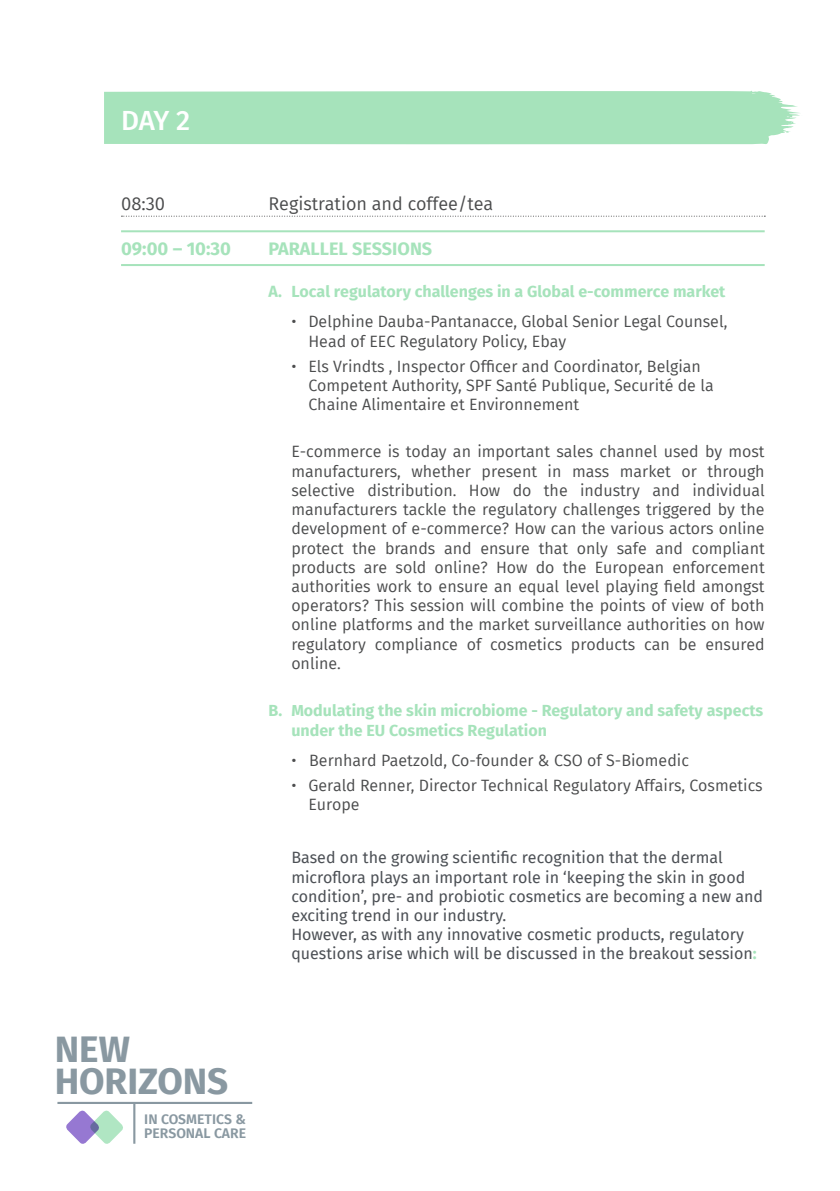
<style>
.page{position:relative;width:840px;height:1191px;background:#fff}
.page>*{position:absolute;margin:0;border:0;box-sizing:border-box;transform-origin:0 0}
.t1{font:700 36.8px/31.4px "Fira Sans";letter-spacing:-.005em;color:#8998a1}
.t2{font:500 27.8px "Fira Sans";color:#fff}
.t3{font:700 18.4px "Fira Sans";color:#a6e3bb}
.t4{font:18.4px "Fira Sans";color:#4b4c4d}
.t5{font:18px "Fira Sans";color:#4b4c4d}
.t6{font:700 18px "Fira Sans";color:#a6e3bb}
.t7{font:16px/19.2px "Fira Sans";color:#4b4c4d}
.t8{font:16px/19.2px "Fira Sans";color:#4c5055}
.t9{font:700 16px/19.2px "Fira Sans";color:#a6e3bb}
.t10{font:600 14px/14px "Fira Sans";color:#8998a1}
.s1{font-weight:700;color:#a6e3bb}
</style>
<div class="page">
<svg style="left:66px;top:1110px;width:57px;height:34px"></svg>
<hr style="left:57px;top:1101px;width:195px;height:3px;background:#8998a1">
<hr style="left:133px;top:1103px;width:2px;height:40px;background:#8998a1">
<div style="left:104px;top:90px;width:696px;height:54px;background:#a6e3bb"></div>
<svg style="left:121px;top:216px;width:642px;height:1px"></svg>
<hr style="left:121px;top:230px;width:643px;height:2px;background:#a6e3bb">
<hr style="left:121px;top:264px;width:643px;height:2px;background:#a6e3bb">
<p class="t2" style="left:121px;top:98px;width:71px">DAY 2</p>
<p class="t4" style="left:121px;top:190px;width:46px">08:30</p>
<p class="t5" style="left:268px;top:190px;width:226px">Registration and coffee/tea</p>
<p class="t3" style="left:121px;top:233px;width:111px">09:00 – 10:30</p>
<p class="t6" style="left:268px;top:233px;width:165px">PARALLEL SESSIONS</p>
<p class="t9" style="left:268px;top:280px;width:458px">A. Local regulatory challenges in a Global e-commerce market</p>
<p class="t7" style="left:308px;top:312px;width:420px;text-indent:-17px">• Delphine Dauba-Pantanacce, Global Senior Legal Counsel,<br>Head of EEC Regulatory Policy, Ebay</p>
<p class="t7" style="left:308px;top:356px;width:406px;text-indent:-17px">• Els Vrindts , Inspector Officer and Coordinator, Belgian<br>Competent Authority, SPF Santé Publique, Securité de la<br>Chaine Alimentaire et Environnement</p>
<p class="t7" style="left:291px;top:442px;width:474px;text-align:justify">E-commerce is today an important sales channel used by most manufacturers, whether present in mass market or through selective distribution. How do the industry and individual manufacturers tackle the regulatory challenges triggered by the development of e-commerce? How can the various actors online protect the brands and ensure that only safe and compliant products are sold online? How do the European enforcement authorities work to ensure an equal level playing field amongst operators? This session will combine the points of view of both online platforms and the market surveillance authorities on how regulatory compliance of cosmetics products can be ensured online.</p>
<p class="t9" style="left:291px;top:700px;width:473px;text-indent:-23px">B. Modulating the skin microbiome - Regulatory and safety aspects under the EU Cosmetics Regulation</p>
<p class="t7" style="left:291px;top:750px;width:399px">• Bernhard Paetzold, Co-founder &amp; CSO of S-Biomedic</p>
<p class="t7" style="left:308px;top:775px;width:455px;text-indent:-17px">• Gerald Renner, Director Technical Regulatory Affairs, Cosmetics<br>Europe</p>
<p class="t8" style="left:291px;top:847px;width:473px">Based on the growing scientific recognition that the dermal microflora plays an important role in ‘keeping the skin in good condition’, pre- and probiotic cosmetics are becoming a new and exciting trend in our industry.<br>However, as with any innovative cosmetic products, regulatory questions arise which will be discussed in the breakout session<span class="s1">:</span></p>
<p class="t1" style="left:55px;top:1031px;width:175px">NEW<br>HORIZONS</p>
<p class="t10" style="left:144px;top:1110px;width:104px">IN COSMETICS &amp;<br>PERSONAL CARE</p>
</div>
